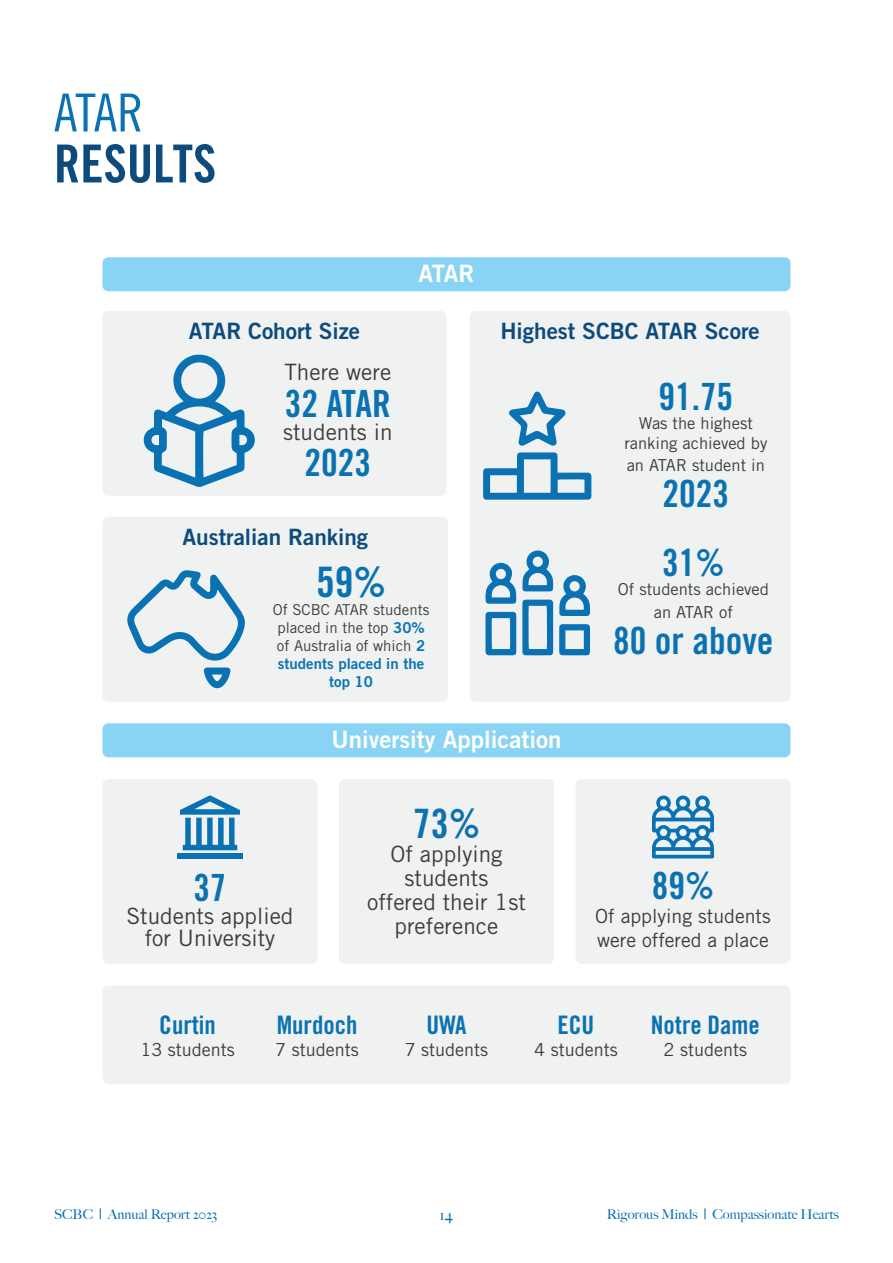
<style>
.page{position:relative;width:893px;height:1263px;background:#fff}
.page>*{position:absolute;margin:0;border:0;box-sizing:border-box;transform-origin:0 0}
.t1{font:52.5px "Trade Gothic LT Std Bd Cn 20";color:#0d4b7d}
.t2{font:52.5px "Trade Gothic LT Std Cn 18";color:#0a72b1}
.t3{font:42px "Trade Gothic LT Std Bd Cn 20";color:#0a72b1}
.t4{font:40.5px "Trade Gothic LT Std Bd Cn 20";color:#0a72b1}
.t5{font:37.5px "Trade Gothic LT Std Bd Cn 20";color:#0a72b1}
.t6{font:25.5px "Trade Gothic LT Std Bd Cn 20";color:#0a72b1}
.t7{font:24px "Trade Gothic LT Std Bd 2";color:#fff}
.t8{font:22.5px/24px "Trade Gothic LT Std";color:#3b3c3b;text-align:center}
.t9{font:22.5px "Trade Gothic LT Std Bd 2";color:#0d4b7d}
.t10{font:19.5px/24px "Trade Gothic LT Std";color:#3b3c3b}
.t11{font:18px "Trade Gothic LT Std";color:#3b3c3b}
.t12{font:16.5px/19.5px "Trade Gothic LT Std";color:#3b3c3b;text-align:center}
.t13{font:15px/18px "Trade Gothic LT Std";color:#3b3c3b;text-align:center}
.t14{font:500 15px "Big Caslon";color:#0a72b1}
.t15{font:500 13.5px "Big Caslon";color:#0a72b1}
.s1{font-family:"Trade Gothic LT Std Bd 2";color:#0a72b1}
</style>
<div class="page">
<div style="left:102px;top:257px;width:688px;height:34px;background:#89d3f4;border-radius:6px"></div>
<div style="left:102px;top:723px;width:688px;height:34px;background:#89d3f4;border-radius:6px"></div>
<div style="left:470px;top:311px;width:320px;height:391px;background:#eff2f1;border-radius:6px"></div>
<div style="left:102px;top:311px;width:344px;height:185px;background:#eff2f1;border-radius:6px"></div>
<div style="left:102px;top:517px;width:346px;height:185px;background:#eff2f1;border-radius:6px"></div>
<svg style="left:483px;top:452px;width:108px;height:48px"></svg>
<svg style="left:509px;top:391px;width:57px;height:55px"></svg>
<svg style="left:522px;top:599px;width:31px;height:56px"></svg>
<svg style="left:485px;top:612px;width:31px;height:43px"></svg>
<svg style="left:522px;top:550px;width:31px;height:41px"></svg>
<svg style="left:485px;top:562px;width:31px;height:42px"></svg>
<svg style="left:559px;top:575px;width:31px;height:41px"></svg>
<svg style="left:559px;top:624px;width:31px;height:31px"></svg>
<svg style="left:144px;top:354px;width:111px;height:133px"></svg>
<div style="left:575px;top:779px;width:215px;height:185px;background:#eff2f1;border-radius:6px"></div>
<div style="left:102px;top:985px;width:688px;height:99px;background:#eff2f1;border-radius:6px"></div>
<div style="left:339px;top:779px;width:215px;height:185px;background:#eff2f1;border-radius:6px"></div>
<div style="left:102px;top:779px;width:215px;height:185px;background:#eff2f1;border-radius:6px"></div>
<svg style="left:180px;top:795px;width:60px;height:55px"></svg>
<div style="left:177px;top:853px;width:66px;height:5px;background:#0a72b3"></div>
<svg style="left:652px;top:795px;width:62px;height:63px"></svg>
<svg style="left:127px;top:570px;width:118px;height:119px"></svg>
<p class="t2" style="left:54px;top:82px;width:91px">ATAR</p>
<p class="t1" style="left:54px;top:132px;width:164px">RESULTS</p>
<p class="t9" style="left:189px;top:317px;width:173px">ATAR Cohort Size</p>
<p class="t8" style="left:284px;top:359px;width:108px">There were</p>
<p class="t5" style="left:285px;top:381px;width:108px">32 ATAR</p>
<p class="t8" style="left:283px;top:419px;width:111px">students in</p>
<p class="t5" style="left:305px;top:439px;width:68px">2023</p>
<p class="t7" style="left:418px;top:258px;width:58px">ATAR</p>
<p class="t9" style="left:182px;top:523px;width:187px">Australian Ranking</p>
<p class="t3" style="left:316px;top:556px;width:71px">59%</p>
<p class="t13" style="left:273px;top:600px;width:158px">Of SCBC ATAR students placed in the top <span class="s1">30% </span>of Australia of which <span class="s1">2 students placed in the top 10</span></p>
<p class="t9" style="left:500px;top:317px;width:261px">Highest SCBC ATAR Score</p>
<p class="t5" style="left:658px;top:374px;width:76px">91.75</p>
<p class="t12" style="left:624px;top:413px;width:145px">Was the highest ranking achieved by</p>
<p class="t12" style="left:627px;top:455px;width:140px">an ATAR student in</p>
<p class="t5" style="left:662px;top:471px;width:68px">2023</p>
<p class="t5" style="left:662px;top:540px;width:64px">31%</p>
<p class="t12" style="left:618px;top:578px;width:153px;line-height:22.5px">Of students achieved an ATAR of</p>
<p class="t5" style="left:613px;top:618px;width:162px">80 or above</p>
<p class="t5" style="left:193px;top:865px;width:35px">37</p>
<p class="t8" style="left:127px;top:904px;width:168px;line-height:22.5px">Students applied for University</p>
<p class="t7" style="left:331px;top:724px;width:231px">University Application</p>
<p class="t4" style="left:413px;top:799px;width:69px">73%</p>
<p class="t8" style="left:367px;top:841px;width:160px">Of applying students<br>offered their 1st preference</p>
<p class="t5" style="left:652px;top:862px;width:64px">89%</p>
<p class="t10" style="left:595px;top:903px;width:177px">Of applying students were offered a place</p>
<p class="t6" style="left:159px;top:1009px;width:58px">Curtin</p>
<p class="t11" style="left:140px;top:1039px;width:96px">13 students</p>
<p class="t6" style="left:277px;top:1009px;width:82px">Murdoch</p>
<p class="t11" style="left:275px;top:1039px;width:85px">7 students</p>
<p class="t6" style="left:426px;top:1009px;width:42px">UWA</p>
<p class="t11" style="left:405px;top:1039px;width:85px">7 students</p>
<p class="t6" style="left:558px;top:1009px;width:38px">ECU</p>
<p class="t11" style="left:534px;top:1039px;width:85px">4 students</p>
<p class="t6" style="left:651px;top:1009px;width:111px">Notre Dame</p>
<p class="t11" style="left:664px;top:1039px;width:85px">2 students</p>
<p class="t15" style="left:54px;top:1203px;width:165px">SCBC | Annual Report 2023</p>
<p class="t14" style="left:440px;top:1202px;width:15px">14</p>
<p class="t15" style="left:607px;top:1203px;width:234px">Rigorous Minds | Compassionate Hearts</p>
</div>
